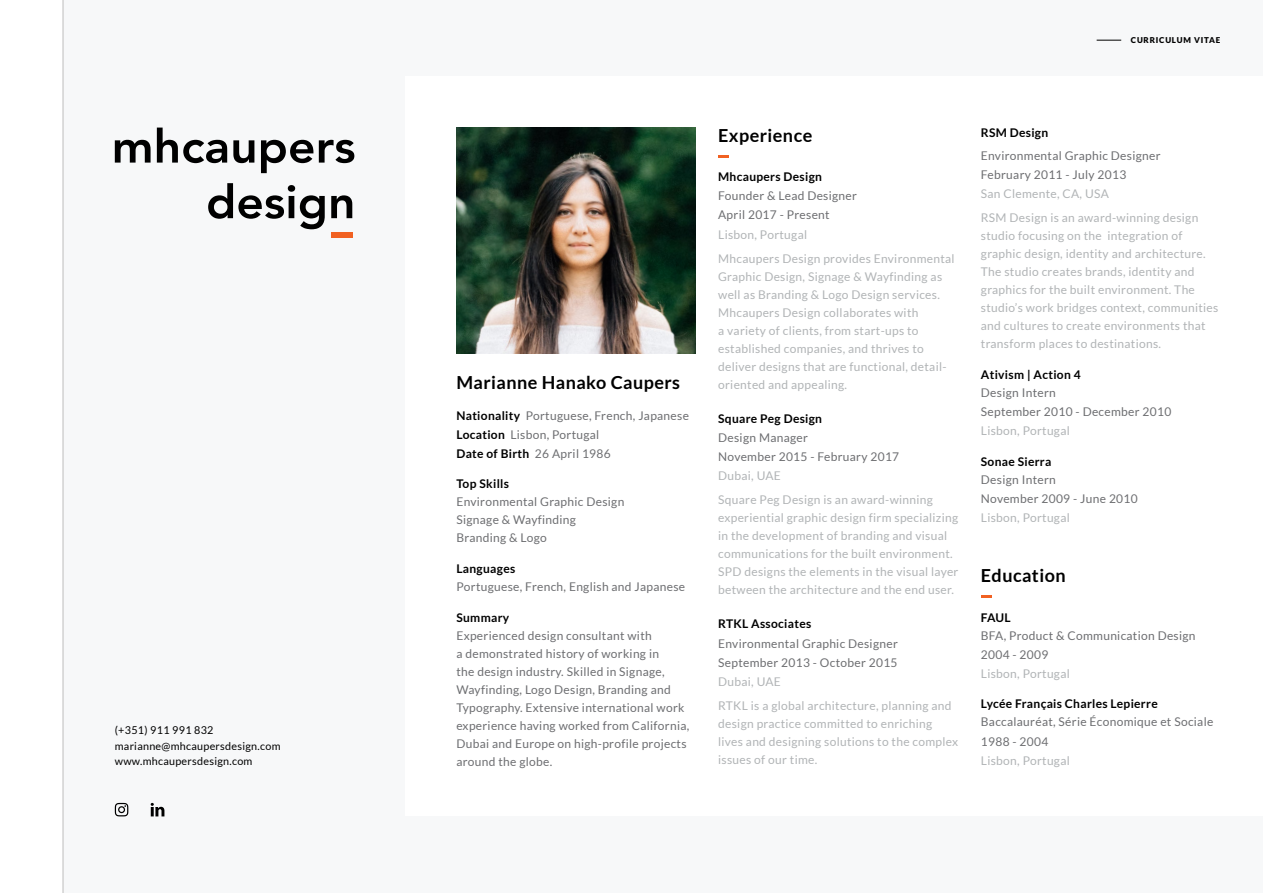
<style>
.page{position:relative;width:1263px;height:893px;background:#fff}
.page>*{position:absolute;margin:0;border:0;box-sizing:border-box;transform-origin:0 0}
.t1{font:700 18px "Lato";letter-spacing:.025em;color:#000}
.t2{font:12px/18px "Lato";letter-spacing:.025em;color:#b1b4b6}
.t3{font:12px/19px "Lato";letter-spacing:.025em;color:#6d6e71}
.t4{font:700 12px "Lato";letter-spacing:.025em;color:#000}
.t5{font:10.8px/15.5px "Lato";letter-spacing:.025em;color:#000}
.t6{font:900 7.95px "Lato";letter-spacing:.1em;color:#000}
.s1{font-weight:700;color:#000}
</style>
<div class="page">
<div style="left:64px;top:0;width:1199px;height:893px;background:#f7f8f9"></div>
<hr style="left:63px;top:0;width:1px;height:893px;background:#b9b9b9">
<div style="left:405px;top:77px;width:858px;height:739px;background:#fff"></div>
<svg style="left:115px;top:140px;width:36px;height:23px"></svg>
<svg style="left:157px;top:128px;width:70px;height:35px"></svg>
<svg style="left:233px;top:140px;width:21px;height:23px"></svg>
<svg style="left:261px;top:140px;width:52px;height:33px"></svg>
<svg style="left:319px;top:140px;width:35px;height:23px"></svg>
<svg style="left:208px;top:183px;width:117px;height:46px"></svg>
<svg style="left:331px;top:195px;width:21px;height:23px"></svg>
<div style="left:331px;top:232px;width:21px;height:6px;background:#f16122"></div>
<img style="left:456px;top:128px;width:240px;height:225px">
<svg style="left:115px;top:803px;width:13px;height:13px"></svg>
<svg style="left:151px;top:803px;width:13px;height:13px"></svg>
<svg style="left:1097px;top:40px;width:24px;height:1px"></svg>
<svg style="left:718px;top:155px;width:11px;height:3px"></svg>
<svg style="left:981px;top:595px;width:10px;height:3px"></svg>
<p class="t5" style="left:115px;top:723px;width:167px">(+351) 911 991 832 marianne@mhcaupersdesign.com www.mhcaupersdesign.com</p>
<p class="t6" style="left:1131px;top:35px;width:91px">CURRICULUM VITAE</p>
<h1 class="t1" style="left:456px;top:372px;width:225px">Marianne Hanako Caupers</h1>
<p class="t3" style="left:456px;top:406px;width:234px"><span class="s1">Nationality</span> Portuguese, French, Japanese<br><span class="s1">Location</span> Lisbon, Portugal<br><span class="s1">Date of Birth</span> 26 April 1986</p>
<p class="t4" style="left:456px;top:477px;width:54px">Top Skills</p>
<p class="t3" style="left:456px;top:493px;width:169px;line-height:18px">Environmental Graphic Design<br>Signage &amp; Wayfinding<br>Branding &amp; Logo</p>
<p class="t4" style="left:456px;top:562px;width:60px">Languages</p>
<p class="t3" style="left:456px;top:577px;width:230px">Portuguese, French, English and Japanese</p>
<p class="t4" style="left:456px;top:611px;width:54px">Summary</p>
<p class="t3" style="left:456px;top:626px;width:234px;line-height:18px">Experienced design consultant with<br>a demonstrated history of working in<br>the design industry. Skilled in Signage, Wayfinding, Logo Design, Branding and Typography. Extensive international work experience having worked from California, Dubai and Europe on high-profile projects around the globe.</p>
<h1 class="t1" style="left:718px;top:125px;width:96px">Experience</h1>
<p class="t4" style="left:718px;top:170px;width:105px">Mhcaupers Design</p>
<p class="t3" style="left:718px;top:186px;width:140px">Founder &amp; Lead Designer<br>April 2017 - Present</p>
<p class="t2" style="left:718px;top:222px;width:238px;line-height:24.5px">Lisbon, Portugal<br>Mhcaupers Design provides Environmental</p>
<p class="t2" style="left:718px;top:267px;width:230px">Graphic Design, Signage &amp; Wayfinding as well as Branding &amp; Logo Design services.<br>Mhcaupers Design collaborates with<br>a variety of clients, from start-ups to established companies, and thrives to deliver designs that are functional, detail&shy;oriented and appealing.</p>
<p class="t4" style="left:718px;top:412px;width:105px">Square Peg Design</p>
<p class="t3" style="left:718px;top:428px;width:182px">Design Manager<br>November 2015 - February 2017</p>
<p class="t2" style="left:718px;top:463px;width:216px;line-height:24.5px">Dubai, UAE<br>Square Peg Design is an award-winning</p>
<p class="t2" style="left:718px;top:509px;width:242px">experiential graphic design firm specializing in the development of branding and visual communications for the built environment.<br>SPD designs the elements in the visual layer between the architecture and the end user.</p>
<p class="t4" style="left:718px;top:617px;width:95px">RTKL Associates</p>
<p class="t3" style="left:718px;top:634px;width:181px">Environmental Graphic Designer<br>September 2013 - October 2015</p>
<p class="t2" style="left:718px;top:669px;width:235px;line-height:24.3px">Dubai, UAE<br>RTKL is a global architecture, planning and</p>
<p class="t2" style="left:718px;top:715px;width:241px">design practice committed to enriching lives and designing solutions to the complex issues of our time.</p>
<p class="t4" style="left:981px;top:126px;width:69px">RSM Design</p>
<p class="t3" style="left:981px;top:146px;width:181px">Environmental Graphic Designer<br>February 2011 - July 2013</p>
<p class="t2" style="left:981px;top:181px;width:219px;line-height:24.3px">San Clemente, CA, USA<br>RSM Design is an award-winning design</p>
<p class="t2" style="left:981px;top:227px;width:239px">studio focusing on the integration of graphic design, identity and architecture.<br>The studio creates brands, identity and graphics for the built environment. The studio’s work bridges context, communities and cultures to create environments that transform places to destinations.</p>
<p class="t4" style="left:981px;top:368px;width:101px">Ativism | Action 4</p>
<p class="t3" style="left:981px;top:383px;width:192px">Design Intern<br>September 2010 - December 2010</p>
<p class="t2" style="left:981px;top:422px;width:90px">Lisbon, Portugal</p>
<p class="t4" style="left:981px;top:454px;width:72px">Sonae Sierra</p>
<p class="t3" style="left:981px;top:470px;width:158px">Design Intern<br>November 2009 - June 2010</p>
<p class="t2" style="left:981px;top:508px;width:90px">Lisbon, Portugal</p>
<h1 class="t1" style="left:981px;top:565px;width:86px">Education</h1>
<p class="t4" style="left:981px;top:610px;width:31px">FAUL</p>
<p class="t3" style="left:981px;top:626px;width:216px">BFA, Product &amp; Communication Design<br>2004 - 2009</p>
<p class="t2" style="left:981px;top:664px;width:90px">Lisbon, Portugal</p>
<p class="t4" style="left:981px;top:697px;width:178px">Lycée Français Charles Lepierre</p>
<p class="t3" style="left:981px;top:712px;width:234px">Baccalauréat, Série Économique et Sociale<br>1988 - 2004</p>
<p class="t2" style="left:981px;top:751px;width:90px">Lisbon, Portugal</p>
</div>
